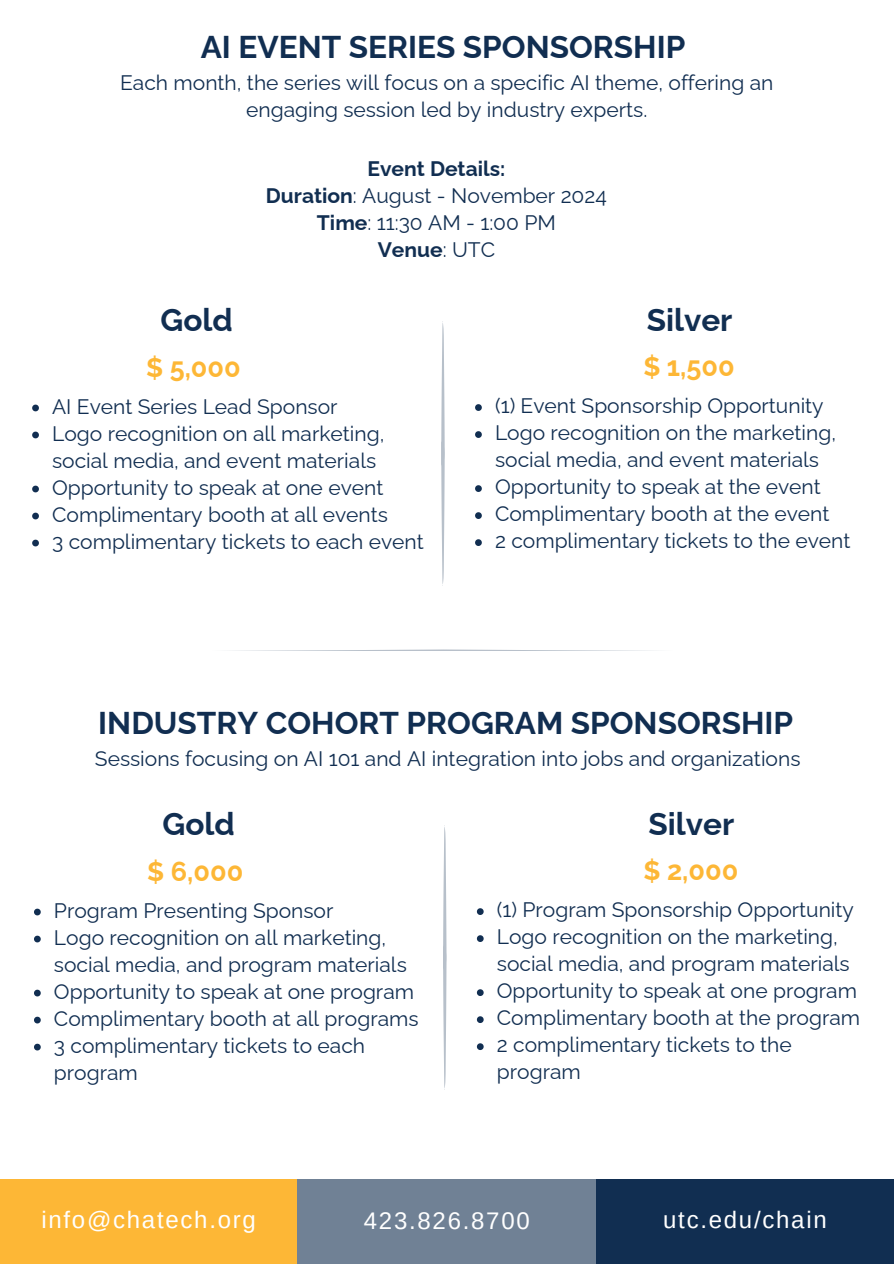
<style>
.page{position:relative;width:894px;height:1264px;background:#fff}
.page>*{position:absolute;margin:0;border:0;box-sizing:border-box;transform-origin:0 0}
.t1{font:700 31.5px "Raleway";color:#112e51}
.t2{font:700 27px "Raleway";color:#fdb736}
.t3{font:24px "Arimo";letter-spacing:.07em;color:#fff}
.t4{font:21px/27px "Raleway";color:#112e51}
.t5{font:700 21px "Raleway";color:#112e51}
.s1{font-weight:700}
.s2{font-weight:400}
</style>
<div class="page">
<svg style="left:233px;top:649px;width:420px;height:2px"></svg>
<div style="left:0;top:1178px;width:297px;height:85px;background:#fdb736"></div>
<div style="left:596px;top:1178px;width:297px;height:85px;background:#112e51"></div>
<div style="left:297px;top:1178px;width:299px;height:85px;background:#708195"></div>
<svg style="left:441px;top:321px;width:3px;height:265px"></svg>
<svg style="left:32px;top:404px;width:7px;height:7px"></svg>
<svg style="left:32px;top:431px;width:7px;height:7px"></svg>
<svg style="left:32px;top:485px;width:7px;height:7px"></svg>
<svg style="left:32px;top:512px;width:7px;height:7px"></svg>
<svg style="left:32px;top:539px;width:7px;height:7px"></svg>
<svg style="left:475px;top:404px;width:6px;height:7px"></svg>
<svg style="left:475px;top:431px;width:6px;height:7px"></svg>
<svg style="left:475px;top:485px;width:6px;height:7px"></svg>
<svg style="left:475px;top:512px;width:6px;height:7px"></svg>
<svg style="left:475px;top:539px;width:6px;height:7px"></svg>
<svg style="left:443px;top:825px;width:3px;height:265px"></svg>
<svg style="left:34px;top:908px;width:7px;height:7px"></svg>
<svg style="left:34px;top:935px;width:7px;height:7px"></svg>
<svg style="left:34px;top:989px;width:7px;height:7px"></svg>
<svg style="left:34px;top:1016px;width:7px;height:7px"></svg>
<svg style="left:34px;top:1043px;width:7px;height:7px"></svg>
<svg style="left:477px;top:908px;width:6px;height:7px"></svg>
<svg style="left:477px;top:935px;width:6px;height:7px"></svg>
<svg style="left:477px;top:989px;width:6px;height:7px"></svg>
<svg style="left:477px;top:1016px;width:6px;height:7px"></svg>
<svg style="left:477px;top:1043px;width:6px;height:7px"></svg>
<h1 class="t1" style="left:201px;top:28px;width:486px">AI EVENT SERIES SPONSORSHIP</h1>
<h2 class="t4" style="left:120px;top:69px;width:654px;text-align:center">Each month, the series will focus on a specific AI theme, offering an engaging session led by industry experts.</h2>
<p class="t5" style="left:367px;top:156px;width:139px">Event Details:</p>
<p class="t4" style="left:266px;top:182px;width:342px"><span class="s1">Duration</span>: August - November 2024</p>
<p class="t4" style="left:317px;top:209px;width:240px"><span class="s1">Time</span>: 11:30 AM - 1:00 PM</p>
<p class="t5" style="left:377px;top:237px;width:119px">Venue<span class="s2">: UTC</span></p>
<p class="t1" style="left:161px;top:301px;width:74px">Gold</p>
<p class="t1" style="left:646px;top:301px;width:87px">Silver</p>
<p class="t2" style="left:146px;top:351px;width:96px">$ 5,000</p>
<p class="t2" style="left:643px;top:351px;width:93px">$ 1,500</p>
<p class="t4" style="left:52px;top:392px;width:287px">AI Event Series Lead Sponsor</p>
<p class="t4" style="left:52px;top:419px;width:334px">Logo recognition on all marketing, social media, and event materials</p>
<p class="t4" style="left:52px;top:473px;width:333px">Opportunity to speak at one event</p>
<h2 class="t4" style="left:52px;top:500px;width:337px">Complimentary booth at all events</h2>
<h3 class="t4" style="left:52px;top:527px;width:373px">3 complimentary tickets to each event</h3>
<h3 class="t4" style="left:495px;top:392px;width:330px">(1) Event Sponsorship Opportunity</h3>
<p class="t4" style="left:495px;top:419px;width:342px">Logo recognition on the marketing, social media, and event materials</p>
<p class="t4" style="left:495px;top:473px;width:327px">Opportunity to speak at the event</p>
<p class="t4" style="left:495px;top:500px;width:336px">Complimentary booth at the event</p>
<p class="t4" style="left:495px;top:527px;width:357px">2 complimentary tickets to the event</p>
<p class="t1" style="left:98px;top:704px;width:696px">INDUSTRY COHORT PROGRAM SPONSORSHIP</p>
<p class="t4" style="left:95px;top:745px;width:706px">Sessions focusing on AI 101 and AI integration into jobs and organizations</p>
<p class="t1" style="left:162px;top:805px;width:74px">Gold</p>
<h1 class="t1" style="left:648px;top:805px;width:87px">Silver</h1>
<p class="t2" style="left:147px;top:855px;width:97px">$ 6,000</p>
<p class="t2" style="left:643px;top:854px;width:96px">$ 2,000</p>
<p class="t4" style="left:54px;top:896px;width:281px">Program Presenting Sponsor</p>
<h2 class="t4" style="left:54px;top:923px;width:354px">Logo recognition on all marketing, social media, and program materials</h2>
<h3 class="t4" style="left:54px;top:977px;width:361px">Opportunity to speak at one program</h3>
<p class="t4" style="left:54px;top:1004px;width:366px">Complimentary booth at all programs</p>
<p class="t4" style="left:54px;top:1031px;width:312px">3 complimentary tickets to each program</p>
<p class="t4" style="left:496px;top:896px;width:358px">(1) Program Sponsorship Opportunity</p>
<h2 class="t4" style="left:496px;top:923px;width:354px">Logo recognition on the marketing, social media, and program materials</h2>
<h3 class="t4" style="left:496px;top:977px;width:361px">Opportunity to speak at one program</h3>
<p class="t4" style="left:496px;top:1004px;width:364px">Complimentary booth at the program</p>
<p class="t4" style="left:496px;top:1031px;width:296px">2 complimentary tickets to the program</p>
<p class="t3" style="left:41px;top:1206px;width:216px">info@chatech.org</p>
<p class="t3" style="left:364px;top:1206px;width:167px">423.826.8700</p>
<p class="t3" style="left:663px;top:1206px;width:165px">utc.edu/chain</p>
</div>
